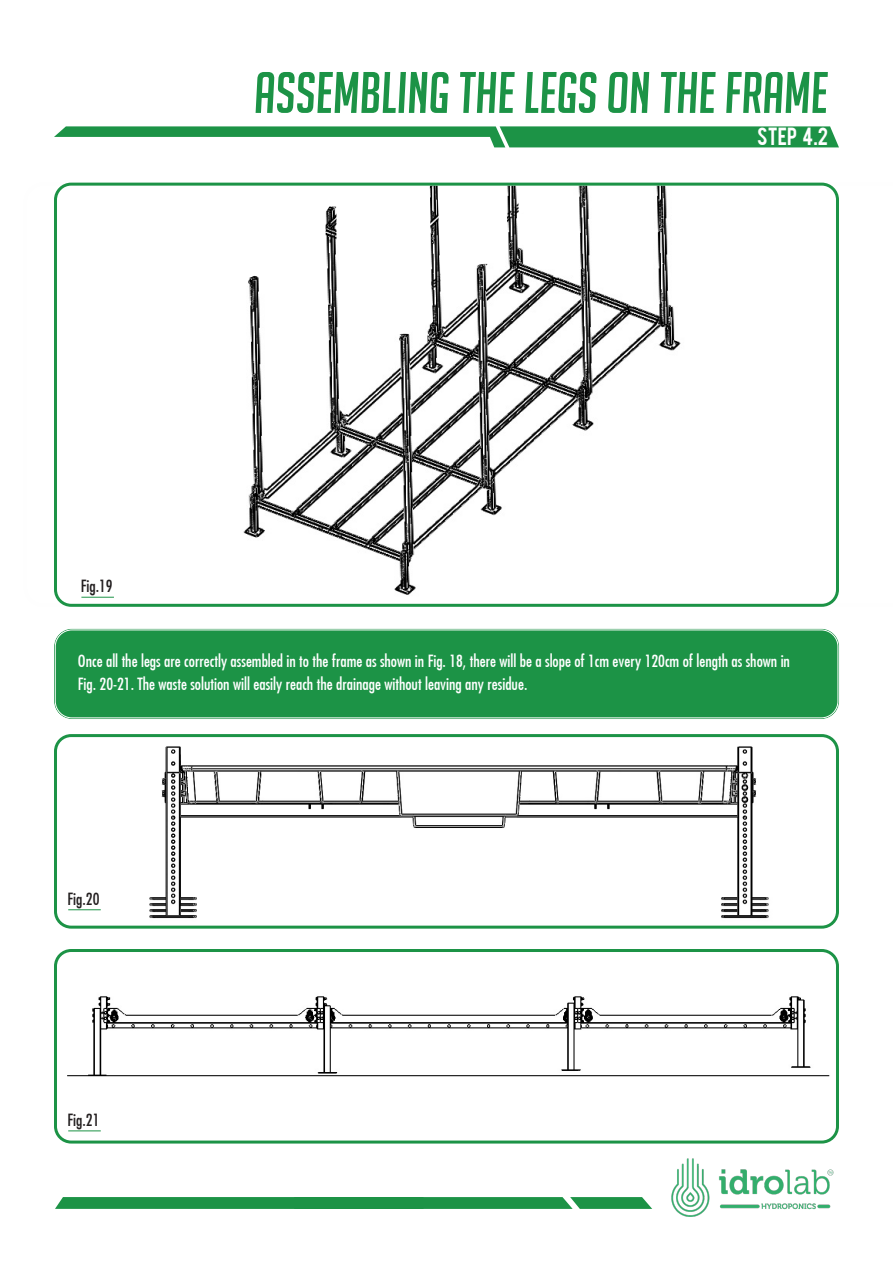
<style>
.page{position:relative;width:893px;height:1263px;background:#fff}
.page>*{position:absolute;margin:0;border:0;box-sizing:border-box;transform-origin:0 0}
.t1{font:italic 57px "Big Noodle Titling";color:#1c9346}
.t2{font:19.5px "Bebas";color:#fff}
.t3{font:500 condensed 16.5px/22.5px "Futura";color:#fff}
.t4{font:500 condensed 16.5px "Futura";color:#231f20}
</style>
<div class="page">
<svg style="left:55px;top:1197px;width:597px;height:12px;background:#24964c"></svg>
<img style="left:671px;top:1158px;width:163px;height:59px">
<img style="left:58px;top:738px;width:711px;height:187px">
<div style="left:54px;top:734px;width:785px;height:195px;border:3px solid #1c9346;border-radius:16px"></div>
<img style="left:57px;top:953px;width:776px;height:189px">
<div style="left:54px;top:949px;width:785px;height:194px;border:3px solid #1c9346;border-radius:16px"></div>
<hr style="left:68px;top:909px;width:33px;height:1px;background:#1c9346">
<hr style="left:68px;top:1130px;width:33px;height:1px;background:#1c9346">
<div style="left:54px;top:629px;width:785px;height:90px;background:#1c9346;border-radius:18px"></div>
<div style="left:53px;top:627px;width:788px;height:94px;border:2px solid #fff;border-radius:19px"></div>
<div style="left:55px;top:630px;width:783px;height:88px;border:1px solid #fff;border-radius:17px"></div>
<svg style="left:54px;top:183px;width:785px;height:420px"></svg>
<svg style="left:151px;top:147px;width:615px;height:205px"></svg>
<div style="left:54px;top:183px;width:785px;height:424px;border:3px solid #1c9346;border-radius:16px"></div>
<hr style="left:81px;top:597px;width:33px;height:1px;background:#1c9346">
<svg style="left:54px;top:126px;width:785px;height:21px"></svg>
<h1 class="t1" style="left:254px;top:62px;width:575px">ASSEMBLING THE LEGS ON THE FRAME</h1>
<p class="t2" style="left:757px;top:122px;width:72px">STEP 4.2</p>
<p class="t4" style="left:81px;top:576px;width:33px">Fig.19</p>
<p class="t3" style="left:78px;top:650px;width:714px">Once all the legs are correctly assembled in to the frame as shown in Fig. 18, there will be a slope of 1cm every 120cm of length as shown in<br>Fig. 20-21. The waste solution will easily reach the drainage without leaving any residue.</p>
<p class="t4" style="left:68px;top:888px;width:33px">Fig.20</p>
<p class="t4" style="left:68px;top:1110px;width:33px">Fig.21</p>
</div>
